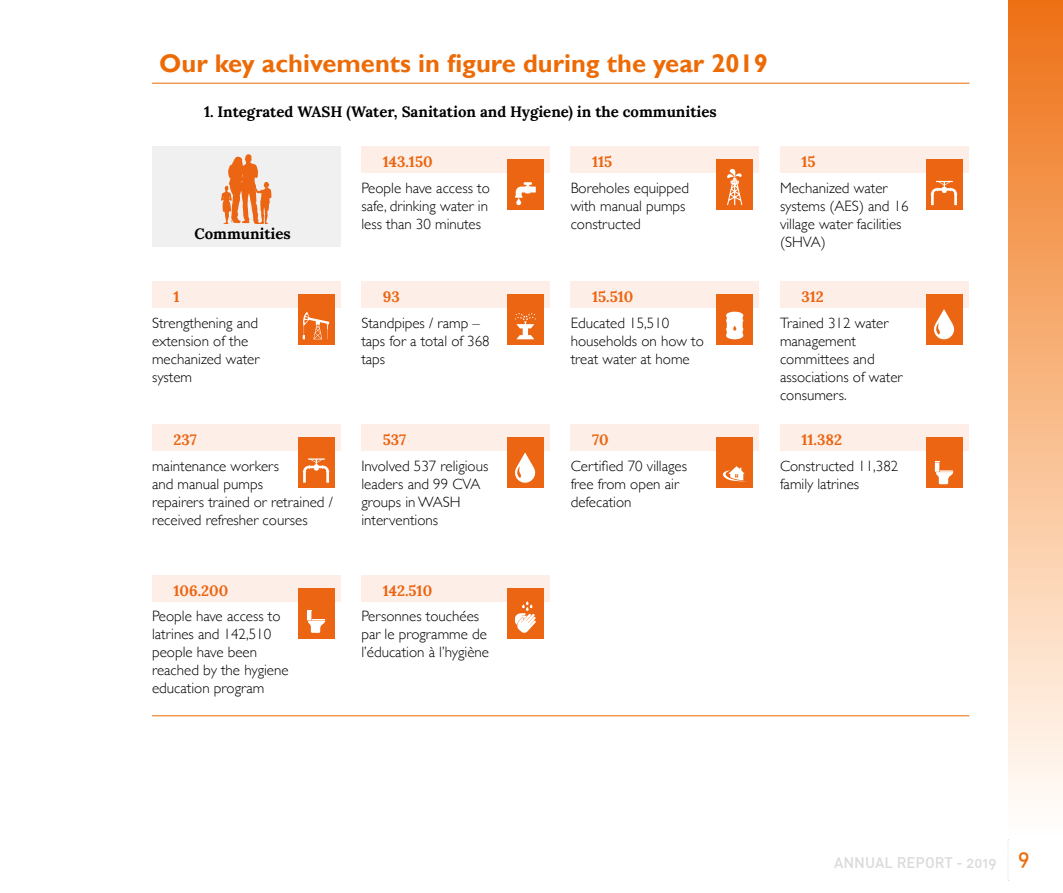
<style>
.page{position:relative;width:1063px;height:893px;background:#fff}
.page>*{position:absolute;margin:0;border:0;box-sizing:border-box;transform-origin:0 0}
.t1{font:700 25.5px "Gill Sans";color:#ed6b06}
.t2{font:300 15px/18px "Gill Sans";color:#000}
.t3{font:700 15px "Lora";color:#000}
.t4{font:700 15px "Lora";color:#eb6512}
.t5{font:15px "DIN Medium Alternate";color:#dadada}
</style>
<div class="page">
<div style="left:1009px;top:0;width:54px;height:841px;background:linear-gradient(to bottom,#ef7315,#fff)"></div>
<svg style="left:1008px;top:839px;width:1px;height:42px"></svg>
<hr style="left:152px;top:83px;width:817px;height:1px;background:#ed6b06">
<hr style="left:152px;top:715px;width:817px;height:1px;background:#ed6b06">
<div style="left:361px;top:146px;width:189px;height:26px;background:#fdefe7"></div>
<div style="left:152px;top:425px;width:189px;height:26px;background:#fdefe7"></div>
<div style="left:152px;top:281px;width:189px;height:27px;background:#fdefe7"></div>
<div style="left:152px;top:575px;width:189px;height:26px;background:#fdefe7"></div>
<div style="left:571px;top:146px;width:188px;height:26px;background:#fdefe7"></div>
<div style="left:361px;top:425px;width:189px;height:26px;background:#fdefe7"></div>
<div style="left:361px;top:281px;width:189px;height:27px;background:#fdefe7"></div>
<div style="left:361px;top:575px;width:189px;height:26px;background:#fdefe7"></div>
<div style="left:780px;top:146px;width:188px;height:26px;background:#fdefe7"></div>
<div style="left:571px;top:425px;width:188px;height:26px;background:#fdefe7"></div>
<div style="left:571px;top:281px;width:188px;height:27px;background:#fdefe7"></div>
<div style="left:780px;top:425px;width:188px;height:26px;background:#fdefe7"></div>
<div style="left:780px;top:281px;width:188px;height:27px;background:#fdefe7"></div>
<div style="left:507px;top:159px;width:36px;height:50px;background:#eb6512"></div>
<div style="left:298px;top:438px;width:36px;height:50px;background:#eb6512"></div>
<div style="left:298px;top:294px;width:36px;height:51px;background:#eb6512"></div>
<div style="left:298px;top:588px;width:36px;height:50px;background:#eb6512"></div>
<div style="left:717px;top:159px;width:36px;height:50px;background:#eb6512"></div>
<div style="left:507px;top:438px;width:36px;height:50px;background:#eb6512"></div>
<div style="left:507px;top:294px;width:36px;height:51px;background:#eb6512"></div>
<div style="left:507px;top:588px;width:36px;height:50px;background:#eb6512"></div>
<div style="left:926px;top:159px;width:36px;height:50px;background:#eb6512"></div>
<div style="left:717px;top:438px;width:36px;height:50px;background:#eb6512"></div>
<div style="left:717px;top:294px;width:36px;height:51px;background:#eb6512"></div>
<div style="left:926px;top:438px;width:36px;height:50px;background:#eb6512"></div>
<div style="left:926px;top:294px;width:36px;height:51px;background:#eb6512"></div>
<div style="left:152px;top:146px;width:189px;height:101px;background:#f0f0f0"></div>
<svg style="left:515px;top:182px;width:21px;height:23px"></svg>
<svg style="left:727px;top:168px;width:15px;height:37px"></svg>
<svg style="left:931px;top:181px;width:26px;height:24px"></svg>
<svg style="left:303px;top:312px;width:26px;height:27px"></svg>
<svg style="left:515px;top:313px;width:21px;height:26px"></svg>
<svg style="left:726px;top:312px;width:17px;height:27px"></svg>
<svg style="left:934px;top:309px;width:20px;height:30px"></svg>
<svg style="left:515px;top:452px;width:20px;height:31px"></svg>
<svg style="left:303px;top:458px;width:26px;height:25px"></svg>
<svg style="left:722px;top:466px;width:23px;height:15px"></svg>
<svg style="left:935px;top:461px;width:18px;height:23px"></svg>
<svg style="left:307px;top:609px;width:18px;height:24px"></svg>
<svg style="left:515px;top:601px;width:21px;height:32px"></svg>
<svg style="left:221px;top:154px;width:51px;height:70px"></svg>
<h1 class="t1" style="left:159px;top:48px;width:610px">Our key achivements in figure during the year 2019</h1>
<p class="t3" style="left:204px;top:101px;width:514px">1. Integrated WASH (Water, Sanitation and Hygiene) in the communities</p>
<p class="t4" style="left:383px;top:152px;width:51px">143.150</p>
<p class="t4" style="left:592px;top:152px;width:22px">115</p>
<p class="t3" style="left:194px;top:224px;width:98px">Communities</p>
<p class="t2" style="left:361px;top:178px;width:130px;text-align:justify">People have access to safe, drinking water in less than 30 minutes</p>
<p class="t2" style="left:571px;top:178px;width:120px">Boreholes equipped with manual pumps constructed</p>
<p class="t4" style="left:801px;top:152px;width:16px">15</p>
<p class="t2" style="left:780px;top:178px;width:130px">Mechanized water systems (AES) and 16 village water facilities (SHVA)</p>
<p class="t4" style="left:173px;top:287px;width:8px">1</p>
<p class="t4" style="left:383px;top:287px;width:19px">93</p>
<p class="t4" style="left:592px;top:287px;width:43px">15.510</p>
<p class="t4" style="left:801px;top:287px;width:24px">312</p>
<p class="t2" style="left:152px;top:313px;width:109px">Strengthening and extension of the mechanized water system</p>
<p class="t2" style="left:361px;top:313px;width:130px">Standpipes / ramp – taps for a total of 368 taps</p>
<p class="t2" style="left:571px;top:313px;width:135px">Educated 15,510 households on how to treat water at home</p>
<p class="t2" style="left:780px;top:313px;width:124px">Trained 312 water management committees and associations of water consumers.</p>
<p class="t4" style="left:173px;top:430px;width:25px">237</p>
<p class="t4" style="left:383px;top:430px;width:25px">537</p>
<p class="t4" style="left:592px;top:430px;width:18px">70</p>
<p class="t4" style="left:801px;top:430px;width:42px">11.382</p>
<p class="t2" style="left:152px;top:457px;width:182px">maintenance workers<br>and manual pumps<br>repairers trained or retrained / received refresher courses</p>
<p class="t2" style="left:361px;top:457px;width:129px">Involved 537 religious leaders and 99 CVA groups in WASH interventions</p>
<p class="t2" style="left:571px;top:457px;width:118px">Certified 70 villages free from open air defecation</p>
<p class="t2" style="left:780px;top:457px;width:120px">Constructed 11,382 family latrines</p>
<p class="t4" style="left:173px;top:580px;width:56px">106.200</p>
<p class="t2" style="left:152px;top:607px;width:138px">People have access to latrines and 142,510 people have been reached by the hygiene education program</p>
<p class="t4" style="left:383px;top:580px;width:51px">142.510</p>
<p class="t2" style="left:361px;top:607px;width:129px">Personnes touchées par le programme de l’éducation à l’hygiène</p>
<p class="t5" style="left:834px;top:852px;width:197px">ANNUAL REPORT - 2019 <sup>9</sup></p>
</div>
